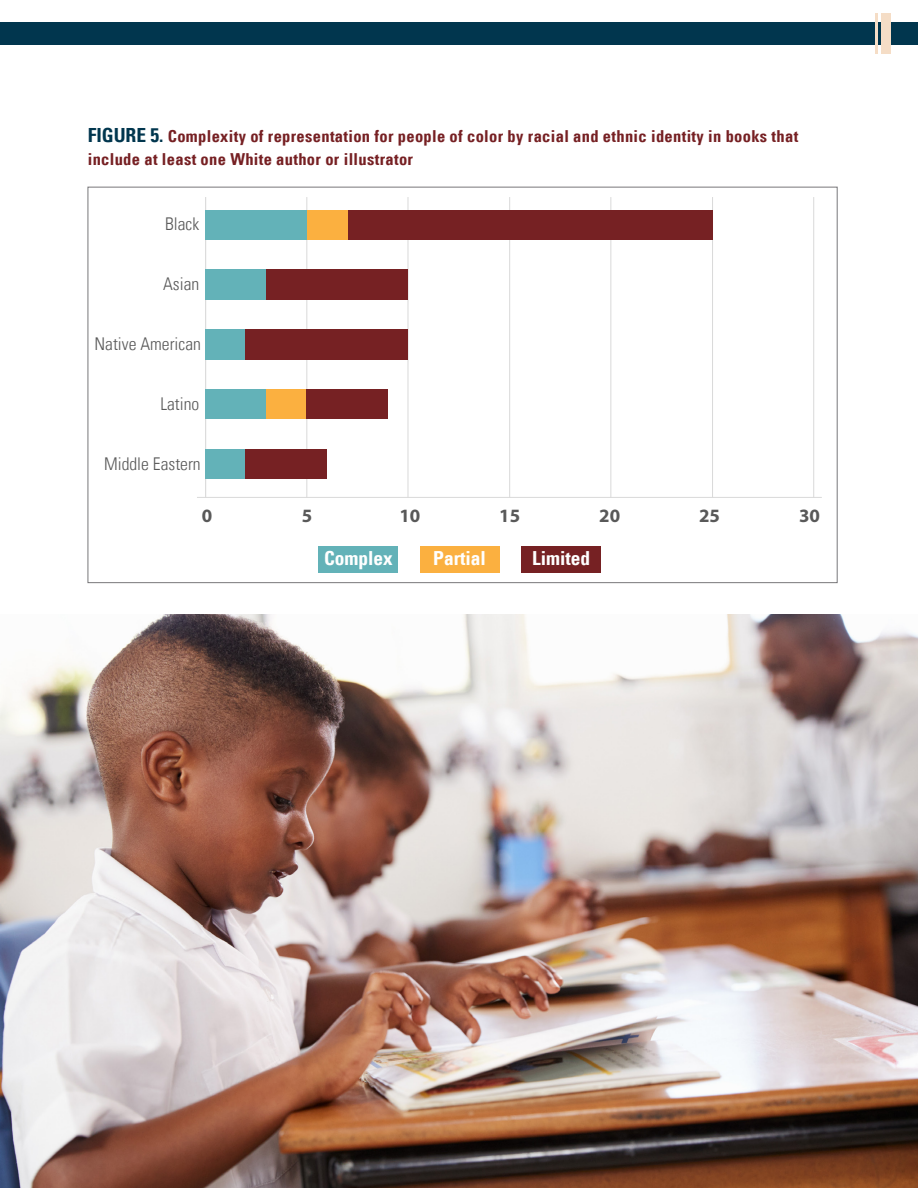
<style>
.page{position:relative;width:918px;height:1188px;background:#fff}
.page>*{position:absolute;margin:0;border:0;box-sizing:border-box;transform-origin:0 0}
.t1{font:700 condensed 19.35px "Univers LT";color:#fff}
.t2{font:700 18.9px "Myriad Pro";color:#595959}
.t3{font:300 condensed 17.55px "Univers LT";color:#595959}
.Figure{font:700 condensed 16.5px/22.5px "Univers LT";letter-spacing:.02em;color:#762023}
.s1{font-size:19.5px;color:#01364e}
</style>
<div class="page">
<div style="left:0;top:22px;width:918px;height:23px;background:#01364e"></div>
<div style="left:882px;top:13px;width:9px;height:41px;background:#f5ddc6"></div>
<hr style="left:875px;top:13px;width:3px;height:41px;background:#f5ddc6">
<hr style="left:197px;top:497px;width:625px;height:1px;background:#d9d9d9">
<div style="left:318px;top:546px;width:80px;height:27px;background:#63b2b8"></div>
<div style="left:420px;top:546px;width:79px;height:27px;background:#fbb040"></div>
<div style="left:521px;top:546px;width:80px;height:27px;background:#762123"></div>
<hr style="left:307px;top:197px;width:1px;height:301px;background:#d9d9d9">
<hr style="left:408px;top:197px;width:1px;height:301px;background:#d9d9d9">
<hr style="left:509px;top:197px;width:1px;height:301px;background:#d9d9d9">
<hr style="left:611px;top:197px;width:1px;height:301px;background:#d9d9d9">
<hr style="left:712px;top:197px;width:1px;height:301px;background:#d9d9d9">
<hr style="left:813px;top:197px;width:1px;height:301px;background:#d9d9d9">
<hr style="left:205px;top:197px;width:1px;height:301px;background:#d9d9d9">
<div style="left:206px;top:449px;width:40px;height:30px;background:#63b2b8"></div>
<div style="left:246px;top:449px;width:81px;height:30px;background:#762123"></div>
<div style="left:206px;top:390px;width:60px;height:29px;background:#63b2b8"></div>
<div style="left:266px;top:390px;width:41px;height:29px;background:#fbb040"></div>
<div style="left:307px;top:390px;width:81px;height:29px;background:#762123"></div>
<div style="left:206px;top:329px;width:40px;height:31px;background:#63b2b8"></div>
<div style="left:246px;top:329px;width:162px;height:31px;background:#762123"></div>
<div style="left:206px;top:270px;width:60px;height:30px;background:#63b2b8"></div>
<div style="left:266px;top:270px;width:142px;height:30px;background:#762123"></div>
<div style="left:206px;top:210px;width:101px;height:30px;background:#63b2b8"></div>
<div style="left:307px;top:210px;width:41px;height:30px;background:#fbb040"></div>
<div style="left:348px;top:210px;width:365px;height:30px;background:#762123"></div>
<img style="left:0;top:614px;width:918px;height:574px">
<p class="Figure" style="left:88px;top:125px;width:712px"><span class="s1">FIGURE 5.</span> Complexity of representation for people of color by racial and ethnic identity in books that include at least one White author or illustrator</p>
<p class="t3" style="left:165px;top:214px;width:36px">Black</p>
<p class="t3" style="left:163px;top:274px;width:38px">Asian</p>
<p class="t3" style="left:95px;top:333px;width:108px">Native American</p>
<p class="t3" style="left:160px;top:393px;width:41px">Latino</p>
<p class="t3" style="left:104px;top:453px;width:98px">Middle Eastern</p>
<p class="t2" style="left:202px;top:503px;width:12px">0</p>
<p class="t2" style="left:302px;top:503px;width:12px">5</p>
<p class="t2" style="left:399px;top:503px;width:22px">10</p>
<p class="t2" style="left:499px;top:503px;width:22px">15</p>
<p class="t2" style="left:599px;top:503px;width:22px">20</p>
<p class="t2" style="left:699px;top:503px;width:22px">25</p>
<p class="t2" style="left:799px;top:503px;width:22px">30</p>
<p class="t1" style="left:324px;top:547px;width:70px">Complex</p>
<p class="t1" style="left:433px;top:547px;width:54px">Partial</p>
<p class="t1" style="left:532px;top:547px;width:60px">Limited</p>
</div>
